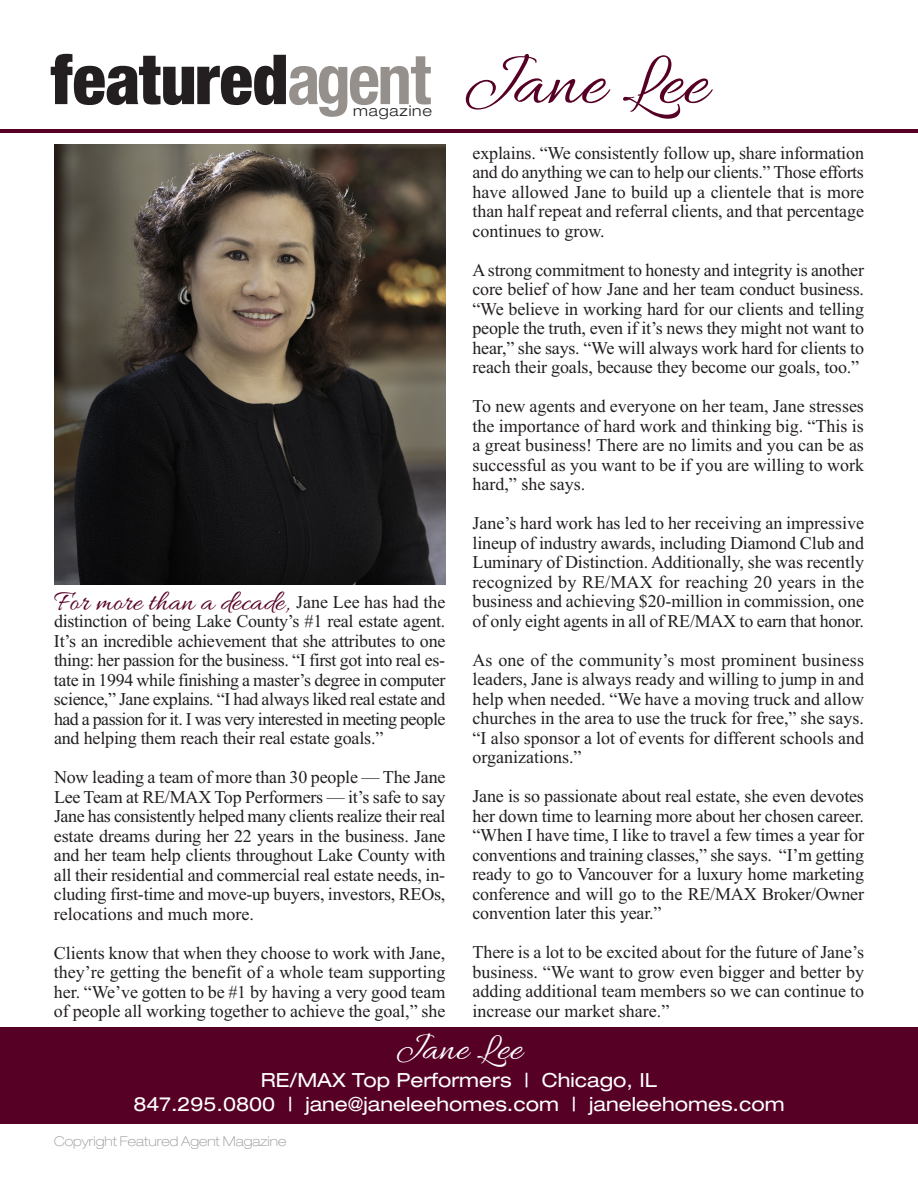
<style>
.page{position:relative;width:918px;height:1188px;background:#fff}
.page>*{position:absolute;margin:0;border:0;box-sizing:border-box;transform-origin:0 0}
.t1{font:77.55px "Allura";color:#570026}
.t2{font:900 condensed 69.15px "Helvetica Neue";color:#231f20}
.t3{font:39px "Allura";color:#fff}
.t4{font:29.55px "Allura";color:#570026}
.t5{font:expanded 19.5px/24px "Helvetica Neue";color:#fff;text-align:center}
.t6{font:18px/19.5px "Times New Roman";letter-spacing:-.005em;color:#231f20;text-align:justify}
.t7{font:300 expanded 14.85px "Helvetica Neue";letter-spacing:.06em;color:#231f20}
.t8{font:100 expanded 13.5px "Helvetica Neue";color:#939598}
.s1{font-weight:700;color:#95908b}
.s2{font-family:"Times New Roman";font-size:18px;color:#231f20}
.s3{font-family:"Alex Brush";font-size:65.7px}
.s4{font-family:"Alex Brush";font-size:34.5px}
</style>
<div class="page">
<img style="left:54px;top:144px;width:392px;height:441px">
<hr style="left:0;top:129px;width:918px;height:4px;background:#570026">
<div style="left:0;top:1027px;width:918px;height:97px;background:#570026"></div>
<h2 class="t2" style="left:51px;top:55px;width:382px">featured<span class="s1">agent</span></h2>
<p class="t7" style="left:353px;top:106px;width:81px">magazine</p>
<h3 class="t4" style="left:54px;top:585px;width:393px">For more than a decade, <span class="s2">Jane Lee has had the</span></h3>
<p class="t6" style="left:54px;top:612px;width:393px">distinction of being Lake County’s #1 real estate agent.<br>It’s an incredible achievement that she attributes to one thing: her passion for the business. “I first got into real es&shy;tate in 1994 while finishing a master’s degree in computer science,” Jane explains. “I had always liked real estate and had a passion for it. I was very interested in meeting people and helping them reach their real estate goals.”</p>
<p class="t6" style="left:54px;top:768px;width:393px">Now leading a team of more than 30 people — The Jane Lee Team at RE/MAX Top Performers — it’s safe to say Jane has consistently helped many clients realize their real estate dreams during her 22 years in the business. Jane and her team help clients throughout Lake County with all their residential and commercial real estate needs, in&shy;cluding first-time and move-up buyers, investors, REOs, relocations and much more.</p>
<p class="t6" style="left:54px;top:943px;width:393px">Clients know that when they choose to work with Jane, they’re getting the benefit of a whole team supporting her. “We’ve gotten to be #1 by having a very good team of people all working together to achieve the goal,” she</p>
<h1 class="t1" style="left:463px;top:39px;width:246px"><span class="s3">J</span>ane Lee</h1>
<p class="t6" style="left:472px;top:143px;width:393px">explains. “We consistently follow up, share information and do anything we can to help our clients.” Those efforts have allowed Jane to build up a clientele that is more than half repeat and referral clients, and that percentage continues to grow.</p>
<p class="t6" style="left:473px;top:260px;width:393px">Astrong commitment to honesty and integrity is another core belief of how Jane and her team conduct business. “We believe in working hard for our clients and telling people the truth, even if it’s news they might not want to hear,” she says. “We will always work hard for clients to reach their goals, because they become our goals, too.”</p>
<p class="t6" style="left:473px;top:396px;width:393px">To new agents and everyone on her team, Jane stresses the importance of hard work and thinking big. “This is a great business! There are no limits and you can be as successful as you want to be if you are willing to work hard,” she says.</p>
<p class="t6" style="left:473px;top:513px;width:393px">Jane’s hard work has led to her receiving an impressive lineup of industry awards, including Diamond Club and Luminary of Distinction. Additionally, she was recently recognized by RE/MAX for reaching 20 years in the business and achieving $20-million in commission, one of only eight agents in all of RE/MAX to earn that honor.</p>
<p class="t6" style="left:473px;top:650px;width:393px">As one of the community’s most prominent business leaders, Jane is always ready and willing to jump in and help when needed. “We have a moving truck and allow churches in the area to use the truck for free,” she says. “I also sponsor a lot of events for different schools and organizations.”</p>
<p class="t6" style="left:473px;top:786px;width:393px">Jane is so passionate about real estate, she even devotes her down time to learning more about her chosen career. “When I have time, I like to travel a few times a year for conventions and training classes,” she says. “I’m getting ready to go to Vancouver for a luxury home marketing conference and will go to the RE/MAX Broker/Owner convention later this year.”</p>
<p class="t6" style="left:473px;top:942px;width:393px">There is a lot to be excited about for the future of Jane’s business. “We want to grow even bigger and better by adding additional team members so we can continue to increase our market share.”</p>
<h3 class="t3" style="left:396px;top:1027px;width:128px"><span class="s4">J</span>ane Lee</h3>
<p class="t5" style="left:133px;top:1070px;width:653px">RE/MAX Top Performers | Chicago, IL<br>847.295.0800 | jane@janeleehomes.com | janeleehomes.com</p>
<p class="t8" style="left:54px;top:1136px;width:234px">Copyright Featured Agent Magazine</p>
</div>
